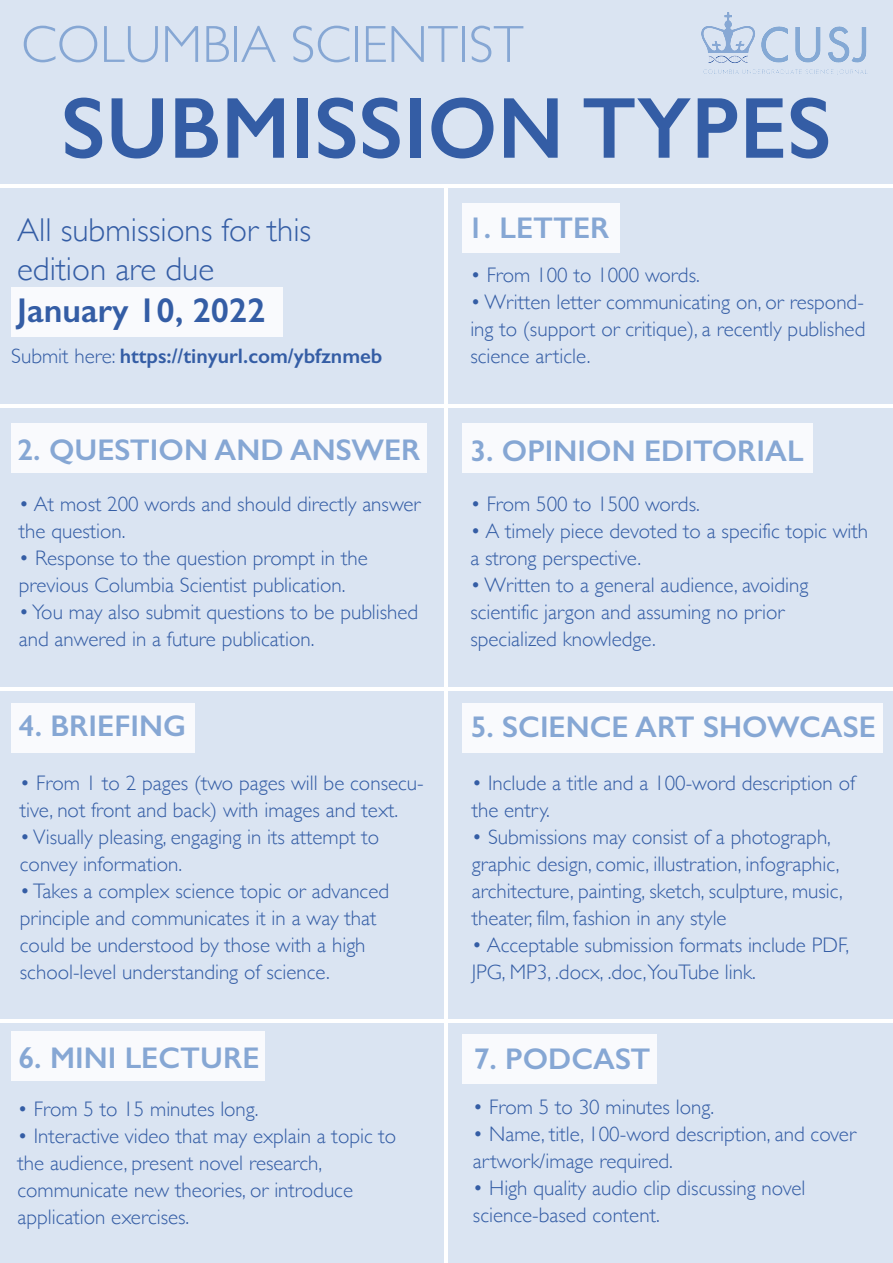
<style>
.page{position:relative;width:893px;height:1263px;background:#dae4f2}
.page>*{position:absolute;margin:0;border:0;box-sizing:border-box;transform-origin:0 0}
.t1{font:600 87px "Gill Sans";letter-spacing:.005em;color:#345da5;scale:.95 1}
.t2{font:300 52.5px "Gill Sans";color:#86a7d4}
.t3{font:600 34.5px "Gill Sans";color:#345da5}
.t4{font:300 33px/39.6px "Gill Sans";color:#345da5}
.t5{font:600 30px "Gill Sans";color:#86a7d4}
.t6{font:300 21px/27px "Gill Sans";color:#345da5}
.t7{font:600 21px "Gill Sans";color:#345da5}
.s1{font-weight:300}
</style>
<div class="page">
<hr style="left:0;top:185px;width:893px;height:3px;background:#fff">
<hr style="left:0;top:687px;width:893px;height:4px;background:#fff">
<hr style="left:0;top:404px;width:893px;height:3px;background:#fff">
<hr style="left:0;top:1019px;width:893px;height:3px;background:#fff">
<hr style="left:445px;top:186px;width:3px;height:1077px;background:#fff">
<img style="left:701px;top:13px;width:166px;height:61px">
<div style="left:11px;top:287px;width:271px;height:49px;background:#fff"></div>
<div style="left:462px;top:1034px;width:194px;height:49px;background:#fff"></div>
<div style="left:11px;top:1031px;width:254px;height:50px;background:#fff"></div>
<div style="left:462px;top:703px;width:421px;height:49px;background:#fff"></div>
<div style="left:11px;top:703px;width:183px;height:49px;background:#fff"></div>
<div style="left:462px;top:423px;width:351px;height:50px;background:#fff"></div>
<div style="left:11px;top:423px;width:416px;height:50px;background:#fff"></div>
<div style="left:462px;top:203px;width:157px;height:49px;background:#fff"></div>
<h2 class="t2" style="left:21px;top:3px;width:504px">COLUMBIA SCIENTIST</h2>
<h1 class="t1" style="left:61px;top:76px;width:812px">SUBMISSION TYPES</h1>
<h3 class="t4" style="left:17px;top:208px;width:296px">All submissions for this edition are due</h3>
<h3 class="t3" style="left:17px;top:289px;width:250px">January 10, 2022</h3>
<p class="t7" style="left:11px;top:343px;width:373px"><span class="s1">Submit here:</span> https://tinyurl.com/ybfznmeb</p>
<h3 class="t5" style="left:17px;top:432px;width:404px">2. QUESTION AND ANSWER</h3>
<p class="t6" style="left:19px;top:490px;width:403px">• At most 200 words and should directly answer the question.</p>
<p class="t6" style="left:19px;top:544px;width:350px">• Response to the question prompt in the previous Columbia Scientist publication.</p>
<p class="t6" style="left:19px;top:598px;width:401px">• You may also submit questions to be published and anwered in a future publication.</p>
<h3 class="t5" style="left:468px;top:210px;width:143px">1. LETTER</h3>
<p class="t6" style="left:470px;top:261px;width:231px">• From 100 to 1000 words.</p>
<p class="t6" style="left:470px;top:288px;width:396px;text-align:justify">• Written letter communicating on, or respond&shy;ing to (support or critique), a recently published science article.</p>
<h3 class="t5" style="left:470px;top:433px;width:335px">3. OPINION EDITORIAL</h3>
<p class="t6" style="left:470px;top:490px;width:231px">• From 500 to 1500 words.</p>
<p class="t6" style="left:470px;top:517px;width:399px">• A timely piece devoted to a specific topic with a strong perspective.</p>
<p class="t6" style="left:470px;top:571px;width:340px">• Written to a general audience, avoiding scientific jargon and assuming no prior specialized knowledge.</p>
<h3 class="t5" style="left:19px;top:707px;width:169px">4. BRIEFING</h3>
<h3 class="t5" style="left:471px;top:708px;width:407px">5. SCIENCE ART SHOWCASE</h3>
<p class="t6" style="left:20px;top:768px;width:405px">• From 1 to 2 pages (two pages will be consecu&shy;tive, not front and back) with images and text.</p>
<p class="t6" style="left:20px;top:822px;width:361px">• Visually pleasing, engaging in its attempt to convey information.</p>
<p class="t6" style="left:20px;top:876px;width:371px">• Takes a complex science topic or advanced principle and communicates it in a way that could be understood by those with a high school-level understanding of science.</p>
<p class="t6" style="left:472px;top:768px;width:385px">• Include a title and a 100-word description of the entry.</p>
<p class="t6" style="left:472px;top:822px;width:372px">• Submissions may consist of a photograph, graphic design, comic, illustration, infographic, architecture, painting, sketch, sculpture, music, theater, film, fashion in any style</p>
<p class="t6" style="left:472px;top:930px;width:379px">• Acceptable submission formats include PDF,<br>JPG, MP3, .docx, .doc,YouTube link.</p>
<h3 class="t5" style="left:18px;top:1040px;width:243px">6. MINI LECTURE</h3>
<h3 class="t5" style="left:474px;top:1040px;width:178px">7. PODCAST</h3>
<p class="t6" style="left:17px;top:1094px;width:243px">• From 5 to 15 minutes long.</p>
<p class="t6" style="left:17px;top:1121px;width:380px">• Interactive video that may explain a topic to the audience, present novel research, communicate new theories, or introduce application exercises.</p>
<p class="t6" style="left:473px;top:1093px;width:243px">• From 5 to 30 minutes long.</p>
<p class="t6" style="left:473px;top:1120px;width:385px">• Name, title, 100-word description, and cover artwork/image required.</p>
<p class="t6" style="left:473px;top:1174px;width:334px">• High quality audio clip discussing novel science-based content.</p>
</div>
